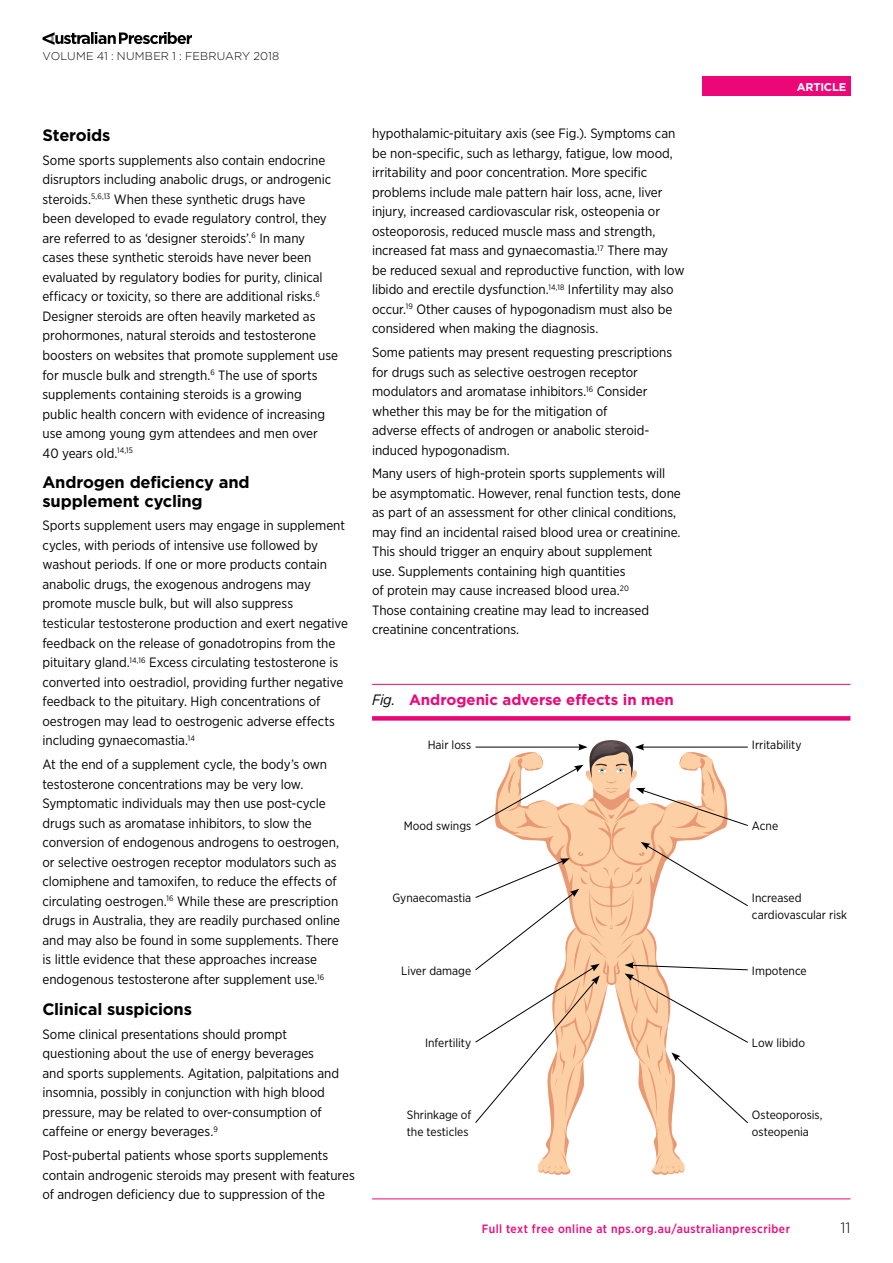
<style>
.page{position:relative;width:893px;height:1263px;background:#fff}
.page>*{position:absolute;margin:0;border:0;box-sizing:border-box;transform-origin:0 0}
.t1{font:700 16.5px/18px "Gotham";letter-spacing:-.015em;color:#000}
.t2{font:700 15px "Gotham";letter-spacing:-.005em;color:#ed0677}
.t3{font:300 15px "Gotham";color:#000}
.t4{font:13.5px/19.5px "Gotham Narrow";letter-spacing:-.005em;color:#000}
.t5{font:12px/16.5px "Gotham Narrow";color:#000}
.t6{font:500 12px "Gotham Narrow";letter-spacing:.035em;color:#ed0677}
.t7{font:300 11.25px "Gotham";letter-spacing:.015em;color:#000}
.t8{font:700 11.25px "Gotham";letter-spacing:-.02em;color:#fff}
.s1{font-family:"Gotham Narrow";font-weight:400;font-style:italic;color:#000}
</style>
<div class="page">
<div style="left:702px;top:77px;width:148px;height:19px;background:#ed0677"></div>
<svg style="left:43px;top:32px;width:149px;height:13px"></svg>
<hr style="left:372px;top:684px;width:478px;height:1px;background:#ed0677">
<div style="left:372px;top:716px;width:478px;height:5px;background:#ed0677"></div>
<hr style="left:372px;top:1198px;width:478px;height:1px;background:#ed0677">
<svg style="left:475px;top:740px;width:273px;height:435px"></svg>
<p class="t7" style="left:43px;top:48px;width:238px">VOLUME 41 : NUMBER 1 : FEBRUARY 2018</p>
<p class="t1" style="left:43px;top:126px;width:70px">Steroids</p>
<p class="t4" style="left:43px;top:150px;width:297px">Some sports supplements also contain endocrine disruptors including anabolic drugs, or androgenic steroids.<sup>5,6,13</sup> When these synthetic drugs have<br>been developed to evade regulatory control, they are referred to as ‘designer steroids’.<sup>6</sup> In many cases these synthetic steroids have never been evaluated by regulatory bodies for purity, clinical efficacy or toxicity, so there are additional risks.<sup>6<br></sup>Designer steroids are often heavily marketed as prohormones, natural steroids and testosterone boosters on websites that promote supplement use for muscle bulk and strength.<sup>6</sup> The use of sports supplements containing steroids is a growing public health concern with evidence of increasing use among young gym attendees and men over<br>40 years old.<sup>14,15</sup></p>
<p class="t1" style="left:43px;top:473px;width:209px">Androgen deficiency and supplement cycling</p>
<p class="t4" style="left:43px;top:515px;width:307px">Sports supplement users may engage in supplement cycles, with periods of intensive use followed by washout periods. If one or more products contain anabolic drugs, the exogenous androgens may promote muscle bulk, but will also suppress testicular testosterone production and exert negative feedback on the release of gonadotropins from the pituitary gland.<sup>14,16</sup> Excess circulating testosterone is converted into oestradiol, providing further negative feedback to the pituitary. High concentrations of oestrogen may lead to oestrogenic adverse effects including gynaecomastia.<sup>14</sup></p>
<p class="t4" style="left:43px;top:754px;width:299px">At the end of a supplement cycle, the body’s own testosterone concentrations may be very low.<br>Symptomatic individuals may then use post-cycle drugs such as aromatase inhibitors, to slow the conversion of endogenous androgens to oestrogen, or selective oestrogen receptor modulators such as clomiphene and tamoxifen, to reduce the effects of circulating oestrogen.<sup>16</sup> While these are prescription drugs in Australia, they are readily purchased online and may also be found in some supplements. There is little evidence that these approaches increase endogenous testosterone after supplement use.<sup>16</sup></p>
<p class="t1" style="left:43px;top:1000px;width:151px">Clinical suspicions</p>
<p class="t4" style="left:43px;top:1024px;width:298px">Some clinical presentations should prompt questioning about the use of energy beverages<br>and sports supplements. Agitation, palpitations and insomnia, possibly in conjunction with high blood pressure, may be related to over-consumption of caffeine or energy beverages.<sup>9</sup></p>
<p class="t4" style="left:43px;top:1145px;width:314px">Post-pubertal patients whose sports supplements contain androgenic steroids may present with features of androgen deficiency due to suppression of the</p>
<p class="t8" style="left:797px;top:79px;width:51px">ARTICLE</p>
<p class="t4" style="left:372px;top:124px;width:314px">hypothalamic-pituitary axis (see Fig.). Symptoms can be non-specific, such as lethargy, fatigue, low mood, irritability and poor concentration. More specific problems include male pattern hair loss, acne, liver injury, increased cardiovascular risk, osteopenia or osteoporosis, reduced muscle mass and strength, increased fat mass and gynaecomastia.<sup>17</sup> There may be reduced sexual and reproductive function, with low libido and erectile dysfunction.<sup>14,18</sup> Infertility may also occur.<sup>19</sup> Other causes of hypogonadism must also be considered when making the diagnosis.</p>
<p class="t4" style="left:372px;top:342px;width:302px">Some patients may present requesting prescriptions for drugs such as selective oestrogen receptor modulators and aromatase inhibitors.<sup>16</sup> Consider whether this may be for the mitigation of<br>adverse effects of androgen or anabolic steroid&shy;induced hypogonadism.</p>
<p class="t4" style="left:372px;top:464px;width:310px">Many users of high-protein sports supplements will be asymptomatic. However, renal function tests, done as part of an assessment for other clinical conditions, may find an incidental raised blood urea or creatinine.<br>This should trigger an enquiry about supplement<br>use. Supplements containing high quantities<br>of protein may cause increased blood urea.<sup>20<br></sup>Those containing creatine may lead to increased creatinine concentrations.</p>
<p class="t2" style="left:372px;top:690px;width:303px"><span class="s1">Fig.</span> Androgenic adverse effects in men</p>
<p class="t5" style="left:428px;top:736px;width:45px">Hair loss</p>
<p class="t5" style="left:752px;top:736px;width:51px">Irritability</p>
<p class="t5" style="left:404px;top:817px;width:69px">Mood swings</p>
<p class="t5" style="left:752px;top:817px;width:28px">Acne</p>
<p class="t5" style="left:392px;top:890px;width:80px">Gynaecomastia</p>
<p class="t5" style="left:752px;top:890px;width:97px">Increased cardiovascular risk</p>
<p class="t5" style="left:401px;top:962px;width:72px">Liver damage</p>
<p class="t5" style="left:752px;top:962px;width:56px">Impotence</p>
<p class="t5" style="left:425px;top:1034px;width:48px">Infertility</p>
<p class="t5" style="left:752px;top:1034px;width:55px">Low libido</p>
<p class="t5" style="left:407px;top:1106px;width:66px">Shrinkage of the testicles</p>
<p class="t5" style="left:752px;top:1106px;width:72px">Osteoporosis, osteopenia</p>
<p class="t6" style="left:482px;top:1221px;width:310px">Full text free online at nps.org.au/australianprescriber</p>
<p class="t3" style="left:840px;top:1218px;width:12px">11</p>
</div>
